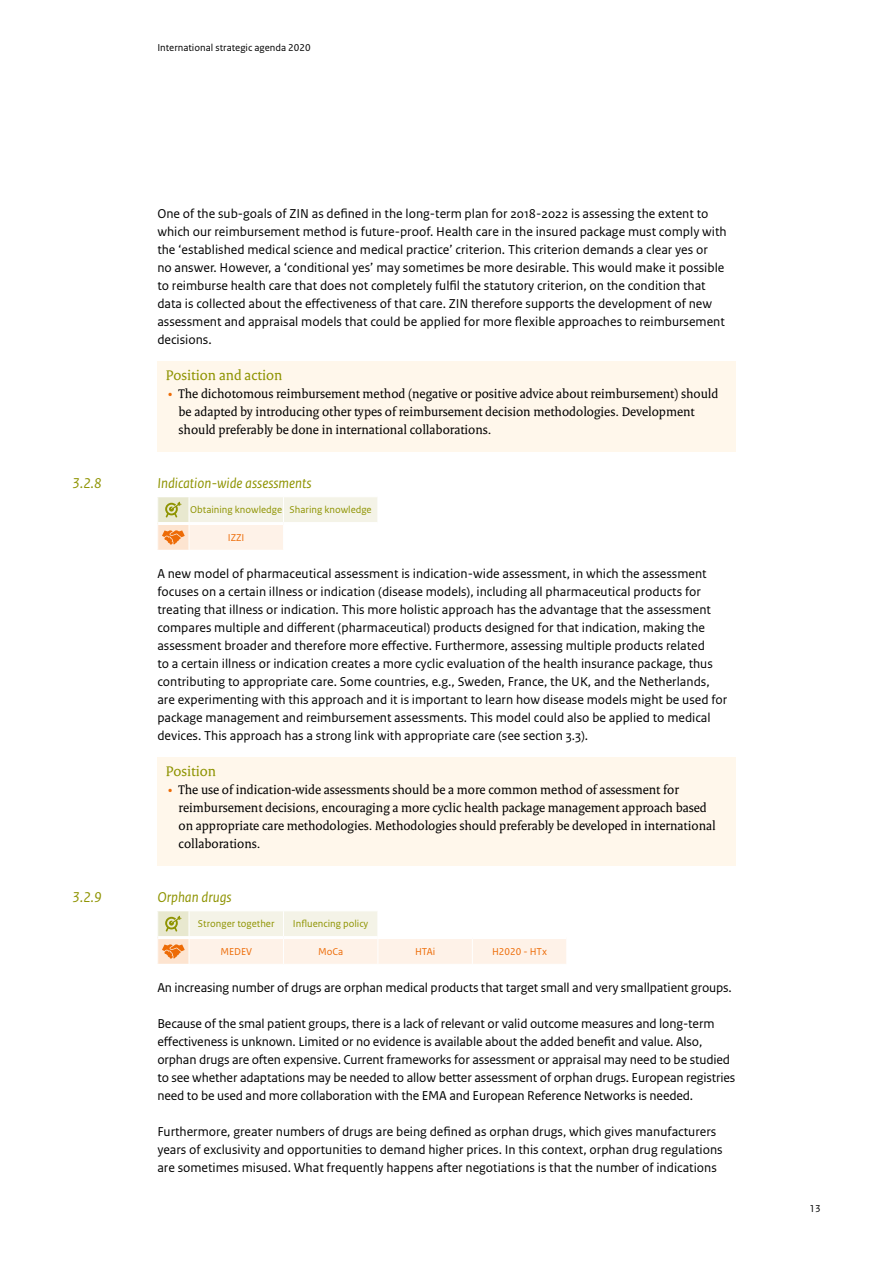
<style>
.page{position:relative;width:893px;height:1263px;background:#fff}
.page>*{position:absolute;margin:0;border:0;box-sizing:border-box;transform-origin:0 0}
.t1{font:italic 15px "Rijksoverheid Sans Text";color:#8e9300}
.t2{font:15px "Rijksoverheid Serif";color:#8e9300}
.t3{font:13.5px/18px "Rijksoverheid Sans Text";color:#000}
.t4{font:13.5px/18px "Rijksoverheid Serif";color:#000}
.t5{font:10.5px "Rijksoverheid Sans Text";color:#8e9300}
.t6{font:10.5px "Rijksoverheid Sans Text";color:#000}
.t7{font:10.5px "Rijksoverheid Sans Text";color:#ed6b06}
.s1{color:#ed6b06}
</style>
<div class="page">
<div style="left:157px;top:758px;width:579px;height:108px;background:#fff7eb"></div>
<div style="left:157px;top:362px;width:579px;height:90px;background:#fff7eb"></div>
<svg style="left:157px;top:497px;width:220px;height:53px"></svg>
<svg style="left:157px;top:911px;width:409px;height:53px"></svg>
<p class="t6" style="left:157px;top:42px;width:155px">International strategic agenda 2020</p>
<p class="t3" style="left:157px;top:205px;width:571px">One of the sub-goals of ZIN as defined in the long-term plan for 2018-2022 is assessing the extent to which our reimbursement method is future-proof. Health care in the insured package must comply with the ‘established medical science and medical practice’ criterion. This criterion demands a clear yes or<br>no answer. However, a ‘conditional yes’ may sometimes be more desirable. This would make it possible to reimburse health care that does not completely fulfil the statutory criterion, on the condition that data is collected about the effectiveness of that care. ZIN therefore supports the development of new assessment and appraisal models that could be applied for more flexible approaches to reimbursement decisions.</p>
<p class="t2" style="left:166px;top:366px;width:118px">Position and action</p>
<p class="t4" style="left:179px;top:384px;width:541px;text-indent:-11px"><span class="s1">•</span> The dichotomous reimbursement method (negative or positive advice about reimbursement) should be adapted by introducing other types of reimbursement decision methodologies. Development should preferably be done in international collaborations.</p>
<p class="t1" style="left:72px;top:475px;width:31px">3.2.8</p>
<p class="t1" style="left:157px;top:475px;width:156px">Indication-wide assessments</p>
<p class="t5" style="left:190px;top:504px;width:183px">Obtaining knowledge Sharing knowledge</p>
<p class="t7" style="left:228px;top:531px;width:18px">IZZI</p>
<p class="t3" style="left:157px;top:565px;width:572px">A new model of pharmaceutical assessment is indication-wide assessment, in which the assessment focuses on a certain illness or indication (disease models), including all pharmaceutical products for treating that illness or indication. This more holistic approach has the advantage that the assessment compares multiple and different (pharmaceutical) products designed for that indication, making the assessment broader and therefore more effective. Furthermore, assessing multiple products related<br>to a certain illness or indication creates a more cyclic evaluation of the health insurance package, thus contributing to appropriate care. Some countries, e.g., Sweden, France, the UK, and the Netherlands, are experimenting with this approach and it is important to learn how disease models might be used for package management and reimbursement assessments. This model could also be applied to medical devices. This approach has a strong link with appropriate care (see section 3.3).</p>
<p class="t2" style="left:166px;top:762px;width:52px">Position</p>
<p class="t4" style="left:179px;top:780px;width:539px;text-indent:-11px"><span class="s1">•</span> The use of indication-wide assessments should be a more common method of assessment for reimbursement decisions, encouraging a more cyclic health package management approach based on appropriate care methodologies. Methodologies should preferably be developed in international collaborations.</p>
<p class="t1" style="left:72px;top:889px;width:31px">3.2.9</p>
<p class="t1" style="left:157px;top:889px;width:76px">Orphan drugs</p>
<p class="t5" style="left:198px;top:918px;width:78px">Stronger together</p>
<p class="t5" style="left:293px;top:918px;width:77px">Influencing policy</p>
<p class="t7" style="left:220px;top:945px;width:33px">MEDEV</p>
<p class="t7" style="left:318px;top:945px;width:26px">MoCa</p>
<p class="t7" style="left:415px;top:945px;width:22px">HTAi</p>
<p class="t7" style="left:492px;top:945px;width:57px">H2020 - HTx</p>
<p class="t3" style="left:157px;top:979px;width:576px">An increasing number of drugs are orphan medical products that target small and very smallpatient groups.</p>
<p class="t3" style="left:157px;top:1015px;width:580px">Because of the smal patient groups, there is a lack of relevant or valid outcome measures and long-term effectiveness is unknown. Limited or no evidence is available about the added benefit and value. Also, orphan drugs are often expensive. Current frameworks for assessment or appraisal may need to be studied to see whether adaptations may be needed to allow better assessment of orphan drugs. European registries need to be used and more collaboration with the EMA and European Reference Networks is needed.</p>
<p class="t3" style="left:157px;top:1123px;width:567px">Furthermore, greater numbers of drugs are being defined as orphan drugs, which gives manufacturers years of exclusivity and opportunities to demand higher prices. In this context, orphan drug regulations are sometimes misused. What frequently happens after negotiations is that the number of indications</p>
<p class="t6" style="left:809px;top:1202px;width:13px">13</p>
</div>
